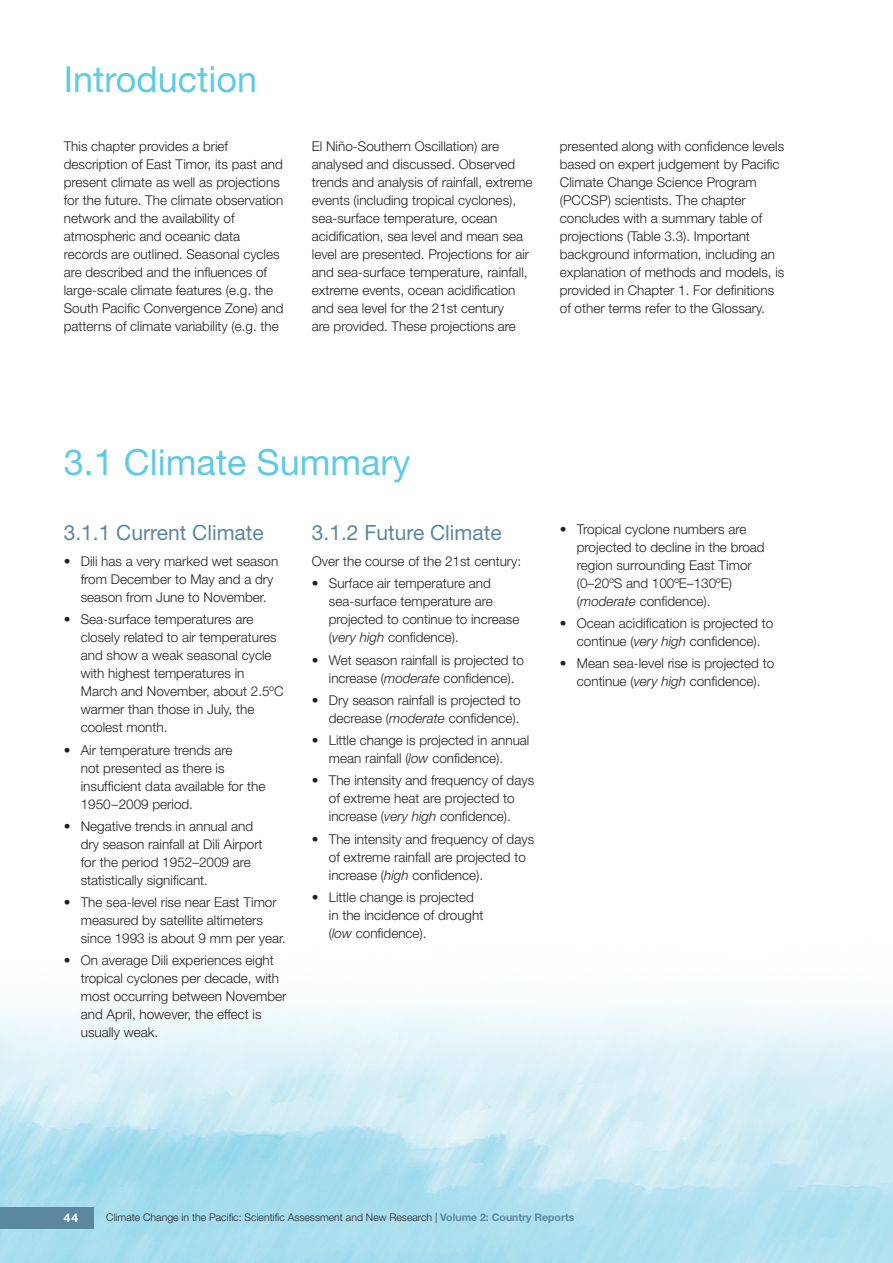
<style>
.page{position:relative;width:893px;height:1263px;background:#fff}
.page>*{position:absolute;margin:0;border:0;box-sizing:border-box;transform-origin:0 0}
.page_title{font:36px "Helvetica Neue";color:#5fcae3}
.heading_1{font:21px "Helvetica Neue";color:#5c87a1}
.body{font:300 13.5px/18px "Helvetica Neue";color:#231f20}
.page_number{font:700 12px "Helvetica Neue";color:#fff}
.t1{font:300 10.5px "Helvetica Neue";color:#231f20}
.s1{font-style:italic}
.s2{font-weight:700;color:#5c87a1}
</style>
<div class="page">
<img style="left:0;top:1002px;width:893px;height:261px">
<div style="left:0;top:1208px;width:94px;height:21px;background:#5c87a1"></div>
<p class="page_title" style="left:64px;top:58px;width:195px">Introduction</p>
<p class="body" style="left:64px;top:137px;width:221px">This chapter provides a brief description of East Timor, its past and present climate as well as projections for the future. The climate observation network and the availability of atmospheric and oceanic data records are outlined. Seasonal cycles are described and the influences of large-scale climate features (e.g. the South Pacific Convergence Zone) and patterns of climate variability (e.g. the</p>
<p class="body" style="left:312px;top:137px;width:222px">El Niño-Southern Oscillation) are analysed and discussed. Observed trends and analysis of rainfall, extreme events (including tropical cyclones), sea-surface temperature, ocean acidification, sea level and mean sea level are presented. Projections for air and sea-surface temperature, rainfall, extreme events, ocean acidification and sea level for the 21st century<br>are provided. These projections are</p>
<p class="body" style="left:560px;top:137px;width:226px">presented along with confidence levels based on expert judgement by Pacific Climate Change Science Program (PCCSP) scientists. The chapter concludes with a summary table of projections (Table 3.3). Important background information, including an explanation of methods and models, is provided in Chapter 1. For definitions of other terms refer to the Glossary.</p>
<p class="page_title" style="left:64px;top:440px;width:348px">3.1 Climate Summary</p>
<p class="heading_1" style="left:64px;top:520px;width:201px">3.1.1 Current Climate</p>
<p class="body" style="left:81px;top:552px;width:199px;text-indent:-17px">• Dili has a very marked wet season from December to May and a dry season from June to November.</p>
<p class="body" style="left:81px;top:610px;width:204px;text-indent:-17px">• Sea-surface temperatures are closely related to air temperatures and show a weak seasonal cycle with highest temperatures in<br>March and November, about 2.5ºC warmer than those in July, the coolest month.</p>
<p class="body" style="left:81px;top:740px;width:186px;text-indent:-17px">• Air temperature trends are<br>not presented as there is insufficient data available for the<br>1950‑‑2009 period.</p>
<p class="body" style="left:81px;top:817px;width:183px;text-indent:-17px">• Negative trends in annual and dry season rainfall at Dili Airport for the period 1952–2009 are statistically significant.</p>
<p class="body" style="left:81px;top:893px;width:207px;text-indent:-17px">• The sea-level rise near East Timor measured by satellite altimeters since 1993 is about 9 mm per year.</p>
<p class="body" style="left:81px;top:951px;width:207px;text-indent:-17px">• On average Dili experiences eight tropical cyclones per decade, with most occurring between November and April, however, the effect is usually weak.</p>
<p class="heading_1" style="left:312px;top:520px;width:191px">3.1.2 Future Climate</p>
<p class="body" style="left:312px;top:552px;width:211px">Over the course of the 21st century:</p>
<p class="body" style="left:329px;top:574px;width:192px;text-indent:-17px">• Surface air temperature and sea‑surface temperature are projected to continue to increase (<span class="s1">very high</span> confidence).</p>
<p class="body" style="left:312px;top:650px;width:214px;text-align:center">• Wet season rainfall is projected to increase (<span class="s1">moderate</span> confidence).</p>
<p class="body" style="left:312px;top:691px;width:210px;text-align:right">• Dry season rainfall is projected to decrease (<span class="s1">moderate</span> confidence).</p>
<p class="body" style="left:329px;top:731px;width:202px;text-indent:-17px">• Little change is projected in annual mean rainfall (<span class="s1">low</span> confidence).</p>
<p class="body" style="left:312px;top:771px;width:224px;text-align:center">• The intensity and frequency of days of extreme heat are projected to increase (<span class="s1">very high</span> confidence).</p>
<p class="body" style="left:329px;top:829px;width:207px;text-indent:-17px">• The intensity and frequency of days of extreme rainfall are projected to increase (<span class="s1">high</span> confidence).</p>
<p class="body" style="left:329px;top:888px;width:156px;text-indent:-17px">• Little change is projected in the incidence of drought (<span class="s1">low</span> confidence).</p>
<p class="body" style="left:577px;top:520px;width:189px;text-indent:-17px">• Tropical cyclone numbers are projected to decline in the broad region surrounding East Timor (0–20ºS and 100ºE–130ºE) (<span class="s1">moderate</span> confidence).</p>
<p class="body" style="left:560px;top:614px;width:215px;text-align:center">• Ocean acidification is projected to continue (<span class="s1">very high</span> confidence).</p>
<p class="body" style="left:560px;top:654px;width:216px;text-align:center">• Mean sea-level rise is projected to continue (<span class="s1">very high</span> confidence).</p>
<p class="page_number" style="left:64px;top:1210px;width:16px">44</p>
<p class="t1" style="left:106px;top:1211px;width:470px">Climate Change in the Pacific: Scientific Assessment and New Research | <span class="s2">Volume 2: Country Reports</span></p>
</div>
